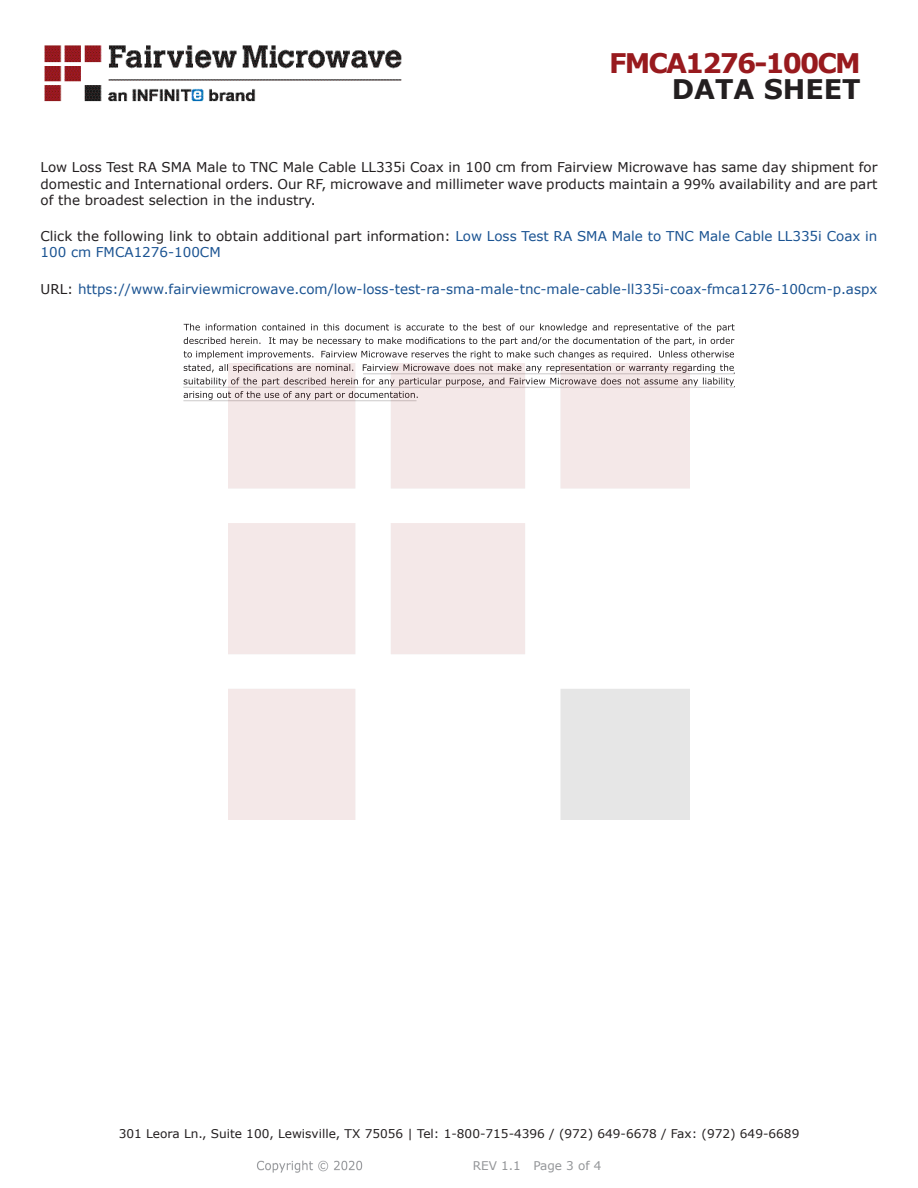
<style>
.page{position:relative;width:918px;height:1188px;background:#fff}
.page>*{position:absolute;margin:0;border:0;box-sizing:border-box;transform-origin:0 0}
.FM{font:700 27px "Verdana";letter-spacing:-.07em;color:#981a1e}
.t1{font:700 27px "Verdana";color:#231f20}
.Web_Description_Para{font:13.5px/16.2px "Verdana";color:#231f20;text-align:justify}
.Web_Description_Para-2{font:13.5px/16.2px "Verdana";color:#1a5392}
.URL_para{font:13.5px "Verdana";color:#1a5392}
.t2{font:12px "Verdana";color:#231f20}
.REV_Info{font:12px "Verdana";color:#939598}
.s1{color:#231f20}
</style>
<div class="page">
<svg style="left:184px;top:324px;width:551px;height:76px"></svg>
<hr style="left:363px;top:373px;width:372px;height:1px;background:#231f20">
<hr style="left:183px;top:387px;width:551px;height:1px;background:#231f20">
<hr style="left:183px;top:400px;width:234px;height:1px;background:#231f20">
<img style="left:257px;top:1160px;width:106px;height:13px">
<img style="left:228px;top:364px;width:462px;height:456px">
<img style="left:44px;top:45px;width:358px;height:57px">
<p class="FM" style="left:609px;top:44px;width:253px">FMCA1276-100CM</p>
<p class="t1" style="left:672px;top:70px;width:191px">DATA SHEET</p>
<p class="Web_Description_Para" style="left:40px;top:159px;width:839px">Low Loss Test RA SMA Male to TNC Male Cable LL335i Coax in 100 cm from Fairview Microwave has same day shipment for domestic and International orders. Our RF, microwave and millimeter wave products maintain a 99% availability and are part of the broadest selection in the industry.</p>
<p class="Web_Description_Para-2" style="left:40px;top:228px;width:839px"><span class="s1">Click the following link to obtain additional part information:</span> Low Loss Test RA SMA Male to TNC Male Cable LL335i Coax in<br>100 cm FMCA1276-100CM</p>
<p class="URL_para" style="left:40px;top:280px;width:839px"><span class="s1">URL:</span> https://www.fairviewmicrowave.com/low-loss-test-ra-sma-male-tnc-male-cable-ll335i-coax-fmca1276-100cm-p.aspx</p>
<p class="t2" style="left:119px;top:1125px;width:682px">301 Leora Ln., Suite 100, Lewisville, TX 75056 | Tel: 1-800-715-4396 / (972) 649-6678 / Fax: (972) 649-6689</p>
<p class="REV_Info" style="left:473px;top:1157px;width:130px">REV 1.1 Page 3 of 4</p>
</div>
